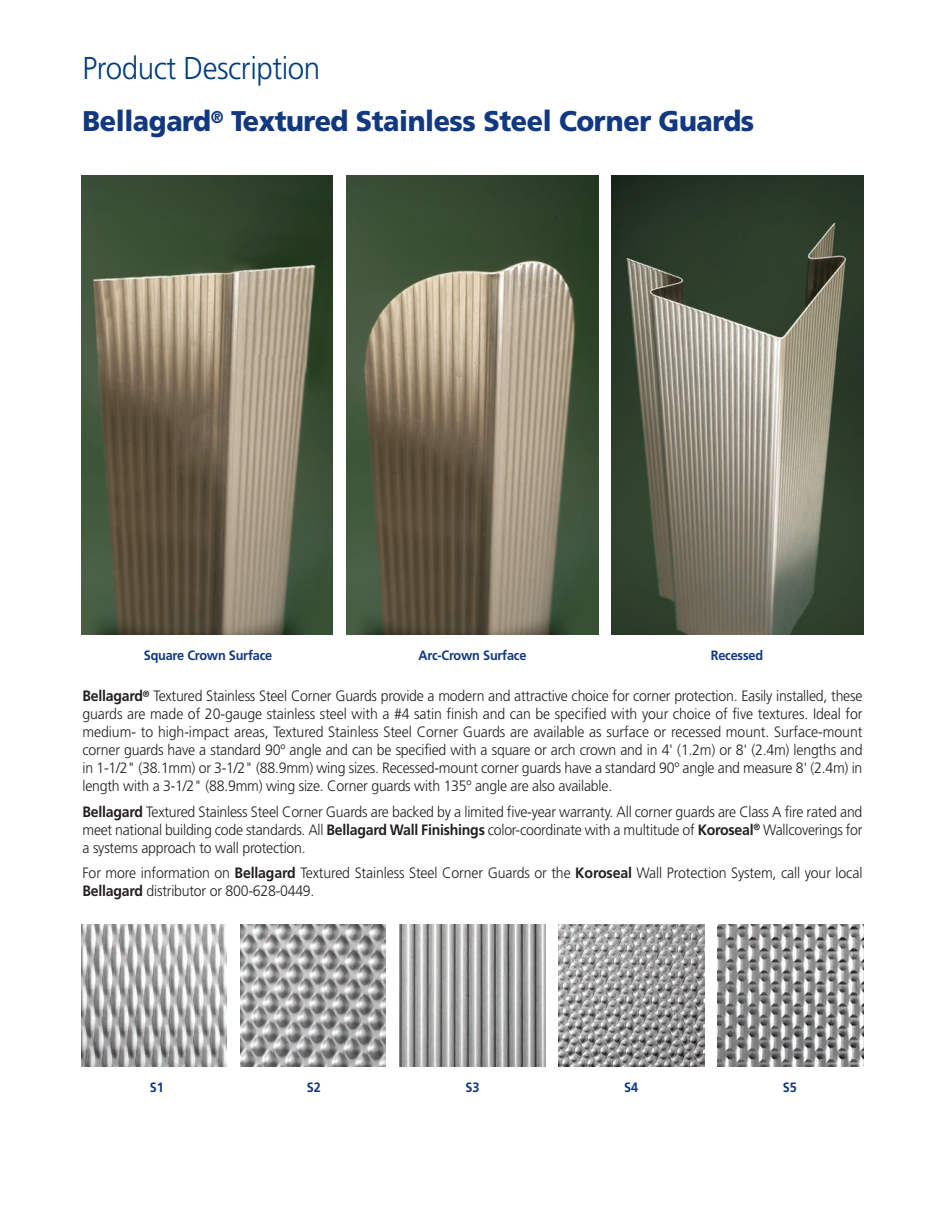
<style>
.page{position:relative;width:945px;height:1215px;background:#fff}
.page>*{position:absolute;margin:0;border:0;box-sizing:border-box;transform-origin:0 0}
.t1{font:300 31.5px "Frutiger";letter-spacing:-.015em;color:#013d7d;scale:.94 1}
.t2{font:900 28.5px "Frutiger";letter-spacing:-.015em;color:#113880;scale:.94 1}
.t3{font:300 15px/18px "Frutiger";letter-spacing:-.015em;color:#231f20;text-align:justify;scale:.94 1}
.t4{font:700 13.5px "Frutiger";letter-spacing:-.015em;color:#113880;scale:.94 1}
.s1{font-weight:700}
</style>
<div class="page">
<img style="left:346px;top:176px;width:252px;height:458px">
<img style="left:81px;top:176px;width:252px;height:458px">
<img style="left:612px;top:176px;width:252px;height:458px">
<img style="left:81px;top:925px;width:146px;height:141px">
<img style="left:240px;top:925px;width:146px;height:141px">
<img style="left:399px;top:925px;width:146px;height:141px">
<img style="left:559px;top:925px;width:146px;height:141px">
<img style="left:718px;top:925px;width:146px;height:141px">
<h1 class="t1" style="left:82px;top:56px;width:255px">Product Description</h1>
<h2 class="t2" style="left:82px;top:110px;width:716px">Bellagard<sup>®</sup> Textured Stainless Steel Corner Guards</h2>
<p class="t4" style="left:144px;top:650px;width:138px">Square Crown Surface</p>
<p class="t4" style="left:419px;top:650px;width:116px">Arc-Crown Surface</p>
<p class="t4" style="left:711px;top:650px;width:57px">Recessed</p>
<p class="t3" style="left:82px;top:688px;width:831px"><span class="s1">Bellagard</span><sup>®</sup> Textured Stainless Steel Corner Guards provide a modern and attractive choice for corner protection. Easily installed, these guards are made of 20-gauge stainless steel with a #4 satin finish and can be specified with your choice of five textures. Ideal for medium- to high-impact areas, Textured Stainless Steel Corner Guards are available as surface or recessed mount. Surface-mount corner guards have a standard 90º angle and can be specified with a square or arch crown and in 4' (1.2m) or 8' (2.4m) lengths and in 1-1/2" (38.1mm) or 3-1/2" (88.9mm) wing sizes. Recessed-mount corner guards have a standard 90º angle and measure 8' (2.4m) in length with a 3-1/2" (88.9mm) wing size. Corner guards with 135º angle are also available.</p>
<p class="t3" style="left:83px;top:804px;width:831px"><span class="s1">Bellagard</span> Textured Stainless Steel Corner Guards are backed by a limited five-year warranty. All corner guards are Class A fire rated and meet national building code standards. All <span class="s1">Bellagard Wall Finishings</span> color-coordinate with a multitude of <span class="s1">Koroseal</span><sup>®</sup> Wallcoverings for a systems approach to wall protection.</p>
<p class="t3" style="left:82px;top:865px;width:831px">For more information on <span class="s1">Bellagard</span> Textured Stainless Steel Corner Guards or the <span class="s1">Koroseal</span> Wall Protection System, call your local<br><span class="s1">Bellagard</span> distributor or 800-628-0449.</p>
<p class="t4" style="left:150px;top:1082px;width:16px">S1</p>
<p class="t4" style="left:307px;top:1082px;width:16px">S2</p>
<p class="t4" style="left:466px;top:1082px;width:16px">S3</p>
<p class="t4" style="left:624px;top:1082px;width:16px">S4</p>
<p class="t4" style="left:783px;top:1082px;width:16px">S5</p>
</div>
